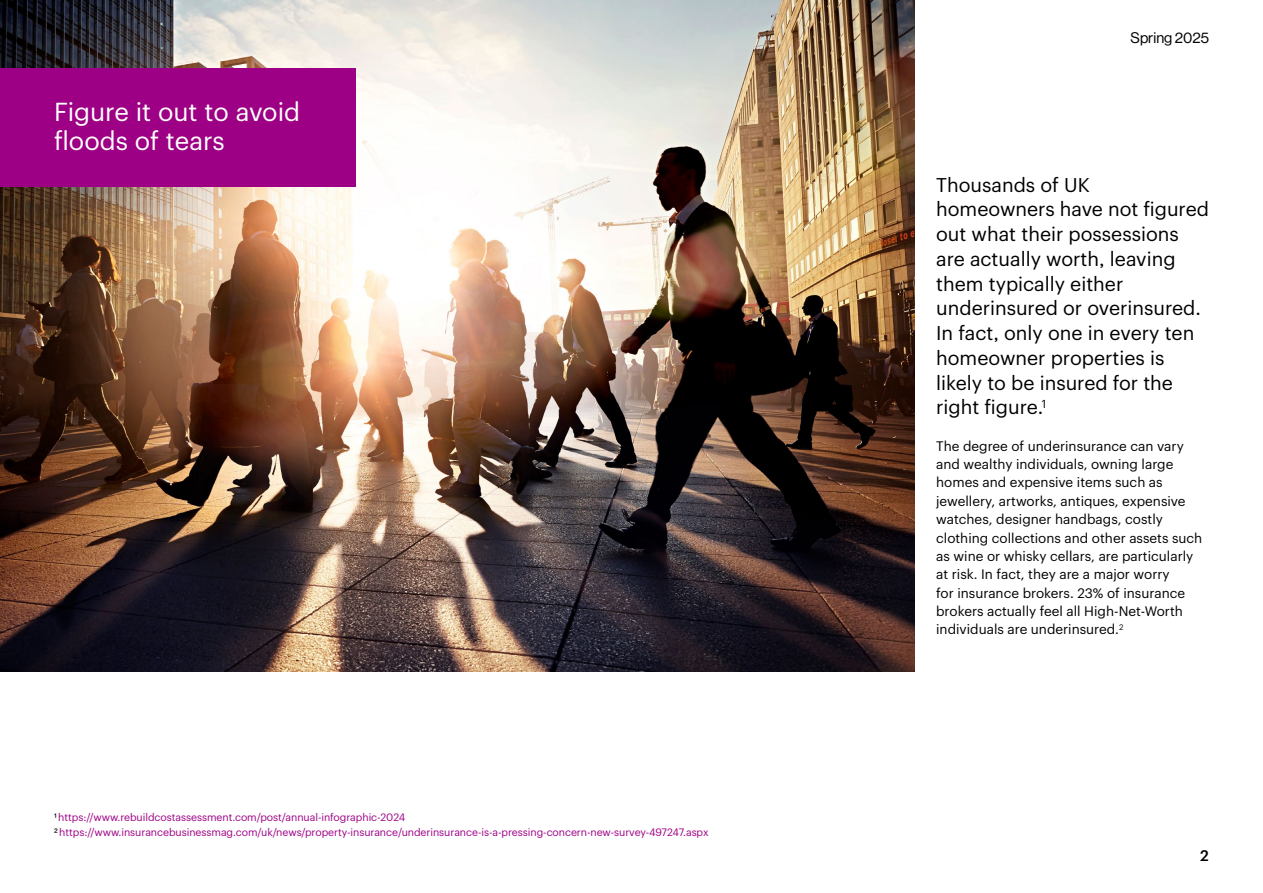
<style>
.page{position:relative;width:1263px;height:893px;background:#fff}
.page>*{position:absolute;margin:0;border:0;box-sizing:border-box;transform-origin:0 0}
.t1{font:25.5px/28.5px "Graphik";color:#fff}
.t2{font:19.5px/24.8px "Graphik";color:#000}
.t3{font:15px "N Haas Grotesk DS Pro 55 Rg";color:#000}
.t4{font:500 15px "Graphik";color:#000}
.t5{font:13.5px/18.3px "Graphik";color:#000}
.t6{font:10.5px/15px "Graphik";letter-spacing:-.005em;color:#9e0085}
.s1{font-family:"N Haas Grotesk DS Pro 55 Rg";color:#000}
</style>
<div class="page">
<img style="left:0;top:0;width:915px;height:671px">
<div style="left:0;top:68px;width:355px;height:119px;background:#9e0085"></div>
<h1 class="t1" style="left:54px;top:96px;width:248px">Figure it out to avoid floods of tears</h1>
<p class="t6" style="left:54px;top:808px;width:656px"><span class="s1">1</span>https://www.rebuildcostassessment.com/post/annual-infographic-2024<br><span class="s1">2</span>https://www.insurancebusinessmag.com/uk/news/property-insurance/underinsurance-is-a-pressing-concern-new-survey-497247.aspx</p>
<p class="t3" style="left:1131px;top:30px;width:80px">Spring 2025</p>
<p class="t2" style="left:936px;top:170px;width:274px">Thousands of UK homeowners have not figured out what their possessions are actually worth, leaving them typically either underinsured or overinsured.<br>In fact, only one in every ten homeowner properties is likely to be insured for the right figure.<sup>1</sup></p>
<p class="t5" style="left:936px;top:436px;width:268px">The degree of underinsurance can vary and wealthy individuals, owning large homes and expensive items such as jewellery, artworks, antiques, expensive watches, designer handbags, costly clothing collections and other assets such as wine or whisky cellars, are particularly at risk. In fact, they are a major worry<br>for insurance brokers. 23% of insurance brokers actually feel all High-Net-Worth individuals are underinsured.<sup>2</sup></p>
<p class="t4" style="left:1200px;top:844px;width:10px">2</p>
</div>
